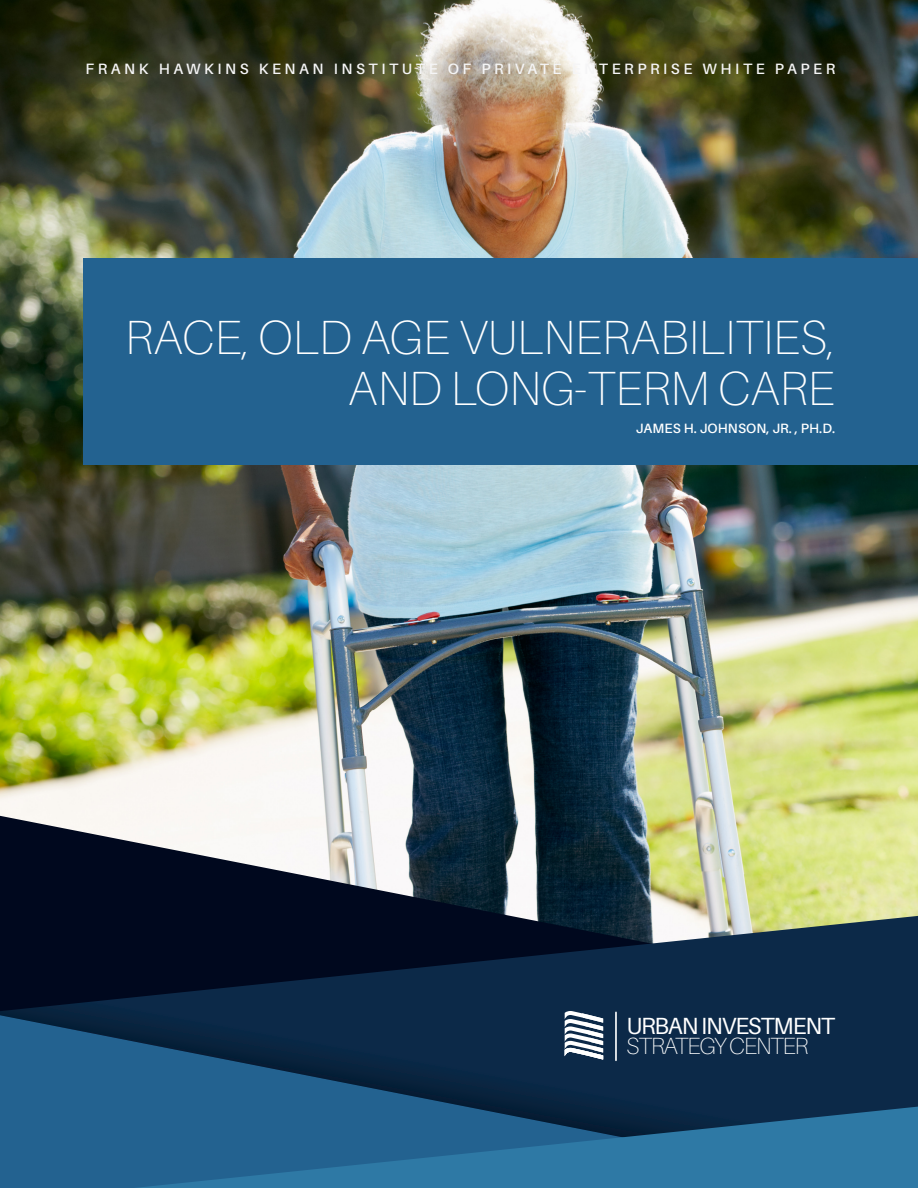
<style>
.page{position:relative;width:918px;height:1188px;background:#fff}
.page>*{position:absolute;margin:0;border:0;box-sizing:border-box;transform-origin:0 0}
.t1{font:100 48px/51px "Aileron";color:#fff;text-align:right}
.t2{font:23.4px "Aileron";letter-spacing:-.05em;color:#fff}
.t3{font:100 23.4px "Aileron";letter-spacing:-.05em;color:#fff}
.t4{font:600 15px "Aileron";letter-spacing:.24em;color:#f5f5f6}
.t5{font:600 13.5px "Aileron";letter-spacing:.01em;color:#fff}
</style>
<div class="page">
<img style="left:0;top:0;width:918px;height:813px">
<div style="left:83px;top:258px;width:835px;height:207px;background:#236290"></div>
<svg style="left:0;top:813px;width:918px;height:102px"></svg>
<svg style="left:0;top:915px;width:918px;height:98px;background:#10233a"></svg>
<svg style="left:0;top:1013px;width:918px;height:175px;background:#11385a"></svg>
<svg style="left:2px;top:1105px;width:916px;height:83px;background:#266995"></svg>
<svg style="left:565px;top:1011px;width:163px;height:122px;background:#183350"></svg>
<hr style="left:615px;top:1012px;width:2px;height:48px;background:#fff">
<p class="t4" style="left:86px;top:60px;width:751px">FRANK HAWKINS KENAN INSTITUTE OF PRIVATE ENTERPRISE WHITE PAPER</p>
<h1 class="t1" style="left:125px;top:313px;width:712px">RACE, OLD AGE VULNERABILITIES,<br>AND LONG-TERM CARE</h1>
<p class="t5" style="left:636px;top:421px;width:201px">JAMES H. JOHNSON, JR. , PH.D.</p>
<h2 class="t2" style="left:626px;top:1013px;width:210px">URBAN INVESTMENT</h2>
<h2 class="t3" style="left:626px;top:1033px;width:184px">STRATEGY CENTER</h2>
</div>
